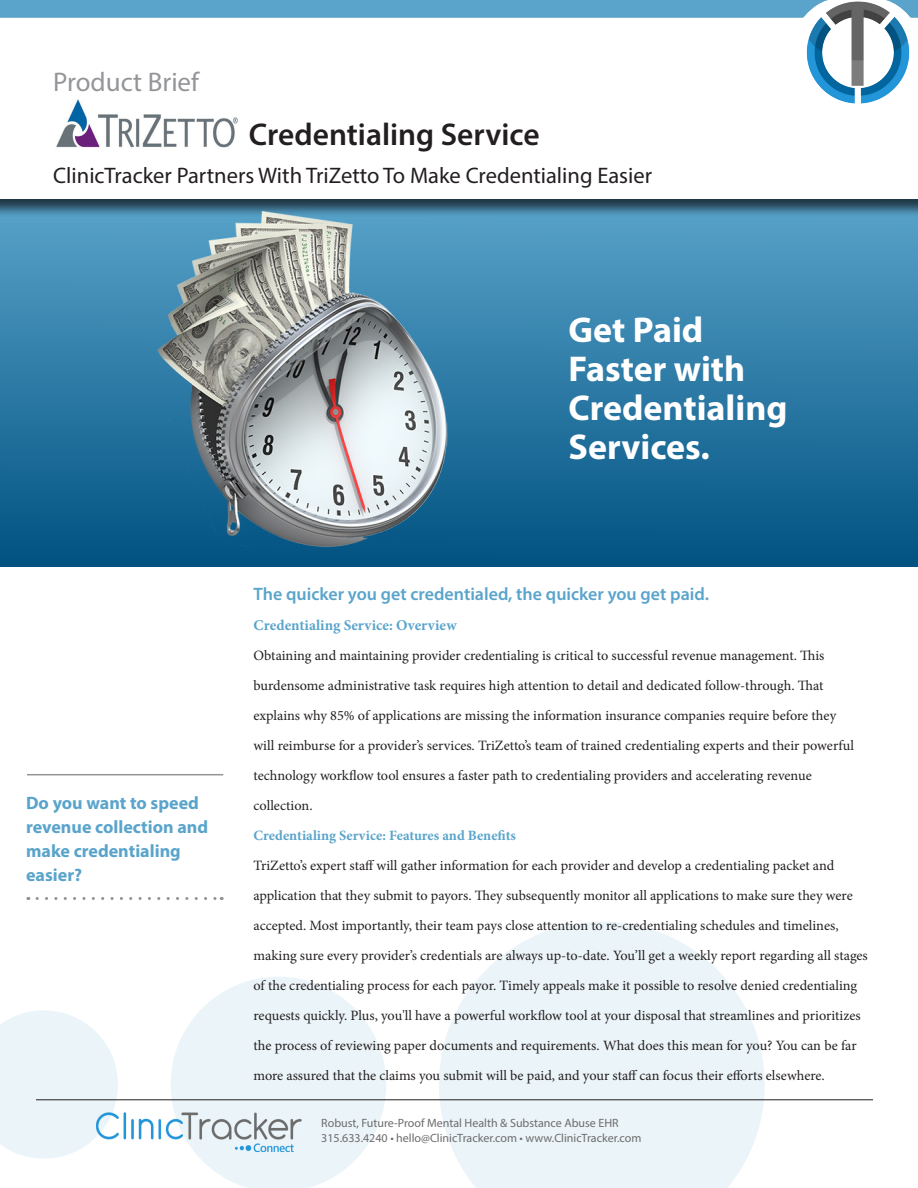
<style>
.page{position:relative;width:918px;height:1188px;background:#fff}
.page>*{position:absolute;margin:0;border:0;box-sizing:border-box;transform-origin:0 0}
.t1{font:700 36px/39px "Myriad Pro";color:#fff}
.t2{font:600 31.5px "Myriad Pro";color:#231f20}
.t3{font:27px "Myriad Pro";color:#939598}
.t4{font:22.5px "Myriad Pro";color:#231f20}
.t5{font:700 18px/24px "Myriad Pro";color:#5aa4cb}
.t6{font:600 18px "Myriad Pro";color:#5aa4cb}
.t7{font:700 15px "Minion Pro";letter-spacing:.005em;color:#5aa4cb}
.t8{font:14.25px/30px "Minion Pro";color:#231f20}
.t9{font:700 14.25px "Minion Pro";color:#5aa4cb}
.t10{font:12px "Myriad Pro";color:#6c6c6c}
</style>
<div class="page">
<svg style="left:0;top:1010px;width:118px;height:149px;background:#ecf4f8"></svg>
<svg style="left:439px;top:922px;width:326px;height:266px;fill:#ebf4f8"></svg>
<svg style="left:171px;top:977px;width:215px;height:211px;fill:#ebf4f8"></svg>
<img style="left:807px;top:2px;width:102px;height:101px">
<hr style="left:36px;top:1100px;width:837px;height:1px;background:#231f20">
<img style="left:93px;top:1108px;width:210px;height:44px">
<svg style="left:0;top:0;width:834px;height:18px;background:#5fa6cc"></svg>
<svg style="left:880px;top:0;width:38px;height:18px"></svg>
<div style="left:0;top:194px;width:918px;height:375px;background:#231f20;opacity:.75"></div>
<hr style="left:27px;top:774px;width:196px;height:1px;background:#939598">
<svg style="left:37px;top:897px;width:185px;height:3px"></svg>
<img style="left:56px;top:99px;width:182px;height:49px">
<img style="left:158px;top:212px;width:290px;height:335px">
<p class="t3" style="left:53px;top:65px;width:147px">Product Brief</p>
<p class="t2" style="left:249px;top:115px;width:292px">Credentialing Service</p>
<p class="t4" style="left:53px;top:161px;width:600px">ClinicTracker Partners With TriZetto To Make Credentialing Easier</p>
<p class="t1" style="left:568px;top:309px;width:136px">Get Paid</p>
<p class="t1" style="left:568px;top:348px;width:221px">Faster with<br>Credentialing</p>
<p class="t1" style="left:568px;top:426px;width:143px">Services.</p>
<p class="t5" style="left:26px;top:790px;width:184px">Do you want to speed revenue collection and make credentialing</p>
<p class="t5" style="left:26px;top:862px;width:58px">easier?</p>
<p class="t6" style="left:254px;top:582px;width:457px">The quicker you get credentialed, the quicker you get paid.</p>
<p class="t7" style="left:254px;top:614px;width:205px">Credentialing Service: Overview</p>
<p class="t8" style="left:254px;top:640px;width:602px">Obtaining and maintaining provider credentialing is critical to successful revenue management. This burdensome administrative task requires high attention to detail and dedicated follow-through. That explains why 85% of applications are missing the information insurance companies require before they will reimburse for a provider’s services. TriZetto’s team of trained credentialing experts and their powerful technology workflow tool ensures a faster path to credentialing providers and accelerating revenue collection.</p>
<p class="t9" style="left:254px;top:825px;width:264px">Credentialing Service: Features and Benefits</p>
<p class="t8" style="left:254px;top:850px;width:616px">TriZetto’s expert staff will gather information for each provider and develop a credentialing packet and application that they submit to payors. They subsequently monitor all applications to make sure they were accepted. Most importantly, their team pays close attention to re-credentialing schedules and timelines, making sure every provider’s credentials are always up-to-date. You’ll get a weekly report regarding all stages of the credentialing process for each payor. Timely appeals make it possible to resolve denied credentialing requests quickly. Plus, you'll have a powerful workflow tool at your disposal that streamlines and prioritizes the process of reviewing paper documents and requirements. What does this mean for you? You can be far more assured that the claims you submit will be paid, and your staff can focus their efforts elsewhere.</p>
<p class="t10" style="left:321px;top:1115px;width:299px">Robust, Future-Proof Mental Health &amp; Substance Abuse EHR</p>
<p class="t10" style="left:321px;top:1130px;width:322px">315.633.4240 • hello@ClinicTracker.com • www.ClinicTracker.com</p>
</div>
